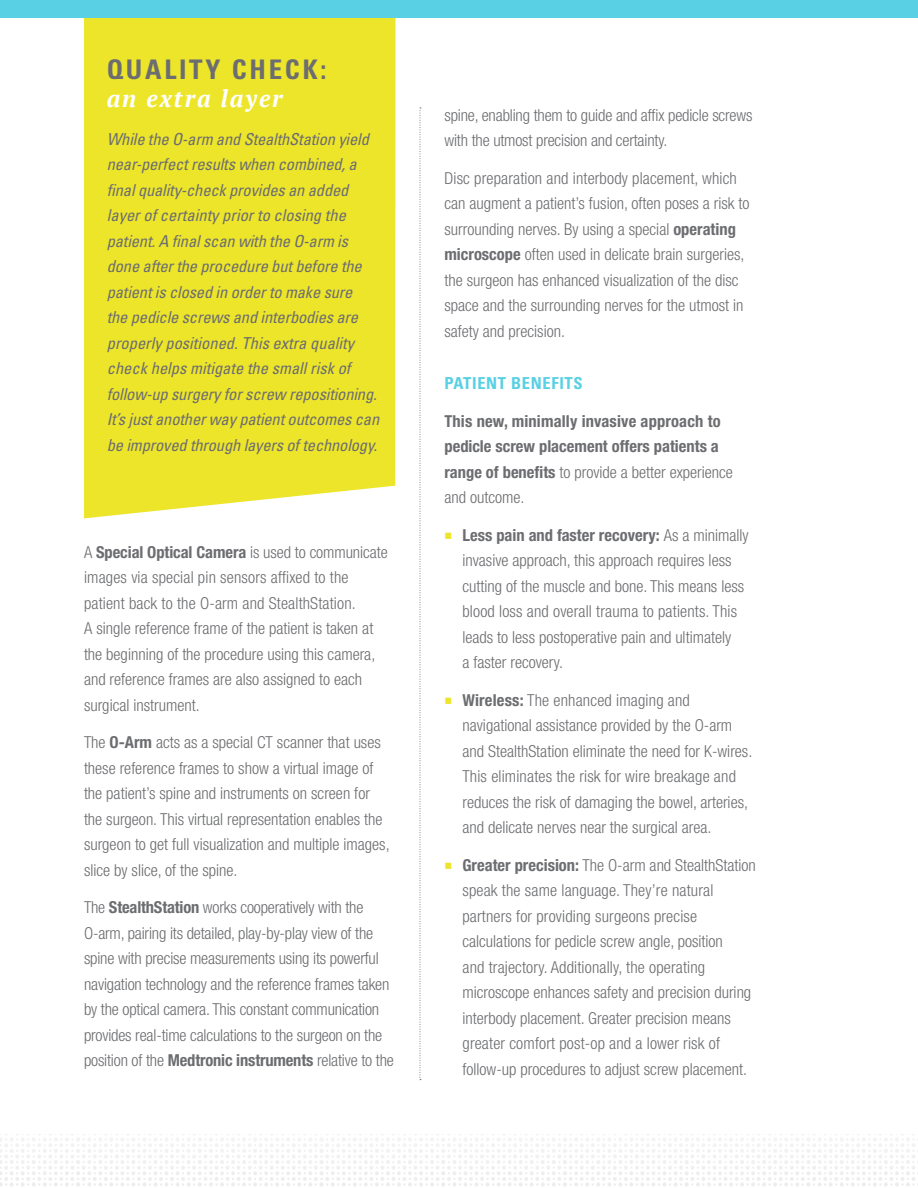
<style>
.page{position:relative;width:918px;height:1188px;background:#fff}
.page>*{position:absolute;margin:0;border:0;box-sizing:border-box;transform-origin:0 0}
.t1{font:700 condensed 52.5px "Helvetica Neue";color:#ede52a;scale:.4 1}
.t2{font:700 condensed 27px "Univers";letter-spacing:.1em;color:#6c6d70}
.t3{font:italic 700 24px "PT Serif";letter-spacing:.08em;color:#fff}
.t4{font:300 condensed 16.5px/25.5px "Helvetica Neue";color:#6c6d70}
.t5{font:italic condensed 16.5px/25.5px "Univers";letter-spacing:-.01em;color:#6c6d70}
.t6{font:700 condensed 16.5px/25.5px "Helvetica Neue";color:#6c6d70}
.t7{font:700 condensed 16.5px "Univers";letter-spacing:.04em;color:#59d0e4}
.s1{font-weight:700}
.s2{font-weight:300}
</style>
<div class="page">
<div style="left:84px;top:17px;width:311px;height:501px;background:#ede52a"></div>
<svg style="left:420px;top:108px;width:1px;height:972px"></svg>
<div style="left:0;top:0;width:918px;height:17px;background:#59d0e4"></div>
<p class="t2" style="left:107px;top:52px;width:221px">QUALITY CHECK:</p>
<p class="t3" style="left:107px;top:83px;width:177px">an extra layer</p>
<p class="t5" style="left:107px;top:126px;width:274px">While the O-arm and StealthStation yield near-perfect results when combined, a final quality-check provides an added layer of certainty prior to closing the patient. A final scan with the O-arm is done after the procedure but before the patient is closed in order to make sure<br>the pedicle screws and interbodies are properly positioned. This extra quality check helps mitigate the small risk of follow-up surgery for screw repositioning.<br>It’s just another way patient outcomes can be improved through layers of technology.</p>
<p class="t4" style="left:84px;top:539px;width:305px">A <span class="s1">Special Optical Camera</span> is used to communicate images via special pin sensors affixed to the patient back to the O-arm and StealthStation.<br>A single reference frame of the patient is taken at the beginning of the procedure using this camera, and reference frames are also assigned to each surgical instrument.</p>
<p class="t4" style="left:84px;top:729px;width:307px">The <span class="s1">O-Arm</span> acts as a special CT scanner that uses these reference frames to show a virtual image of the patient’s spine and instruments on screen for the surgeon. This virtual representation enables the surgeon to get full visualization and multiple images, slice by slice, of the spine.</p>
<p class="t4" style="left:84px;top:894px;width:311px">The <span class="s1">StealthStation</span> works cooperatively with the O-arm, pairing its detailed, play-by-play view of the spine with precise measurements using its powerful navigation technology and the reference frames taken by the optical camera. This constant communication provides real-time calculations to the surgeon on the position of the <span class="s1">Medtronic instruments</span> relative to the</p>
<p class="t4" style="left:444px;top:102px;width:310px">spine, enabling them to guide and affix pedicle screws with the utmost precision and certainty.</p>
<p class="t4" style="left:444px;top:165px;width:307px">Disc preparation and interbody placement, which can augment a patient’s fusion, often poses a risk to surrounding nerves. By using a special <span class="s1">operating microscope</span> often used in delicate brain surgeries, the surgeon has enhanced visualization of the disc space and the surrounding nerves for the utmost in safety and precision.</p>
<p class="t7" style="left:444px;top:373px;width:140px">PATIENT BENEFITS</p>
<p class="t6" style="left:444px;top:408px;width:290px">This new, minimally invasive approach to pedicle screw placement offers patients a range of benefits <span class="s2">to provide a better experience and outcome.</span></p>
<p class="t1" style="left:444px;top:501px;width:21px">-</p>
<p class="t4" style="left:462px;top:522px;width:288px"><span class="s1">Less pain and faster recovery:</span> As a minimally invasive approach, this approach requires less cutting of the muscle and bone. This means less blood loss and overall trauma to patients. This leads to less postoperative pain and ultimately<br>a faster recovery.</p>
<p class="t1" style="left:444px;top:666px;width:21px">-</p>
<p class="t4" style="left:462px;top:687px;width:291px"><span class="s1">Wireless:</span> The enhanced imaging and navigational assistance provided by the O-arm and StealthStation eliminate the need for K-wires.<br>This eliminates the risk for wire breakage and reduces the risk of damaging the bowel, arteries, and delicate nerves near the surgical area.</p>
<p class="t1" style="left:444px;top:831px;width:21px">-</p>
<p class="t4" style="left:462px;top:852px;width:295px"><span class="s1">Greater precision:</span> The O-arm and StealthStation speak the same language. They’re natural partners for providing surgeons precise calculations for pedicle screw angle, position<br>and trajectory. Additionally, the operating microscope enhances safety and precision during interbody placement. Greater precision means greater comfort post-op and a lower risk of follow-up procedures to adjust screw placement.</p>
</div>
